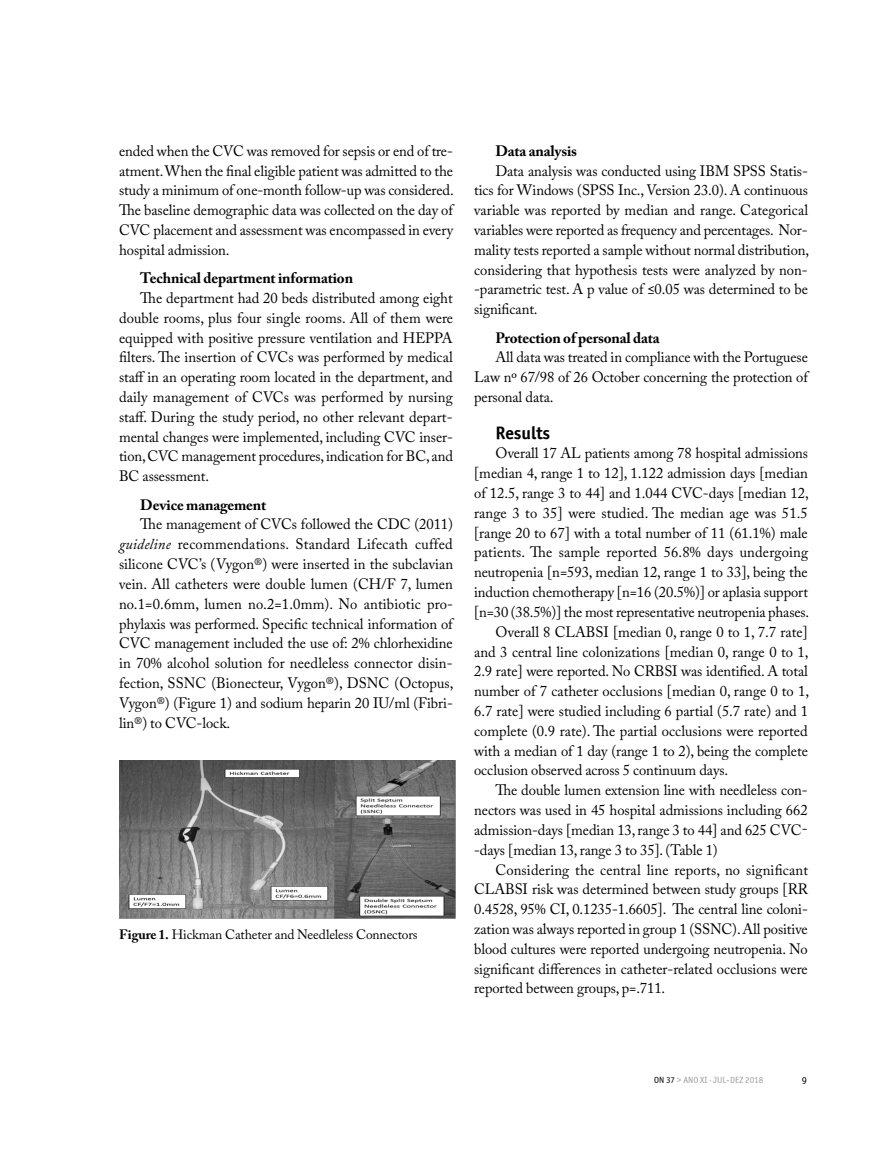
<style>
.page{position:relative;width:893px;height:1149px;background:#fff}
.page>*{position:absolute;margin:0;border:0;box-sizing:border-box;transform-origin:0 0}
.t1{font:18px "Officina Sans ITCTT Bold";letter-spacing:-.005em;color:#000}
.t2{font:15px/19.8px "Adobe Caslon Pro";letter-spacing:-.005em;color:#000;text-align:justify}
.t3{font:700 15px "Adobe Caslon Pro";letter-spacing:-.01em;color:#000}
.t4{font:13.5px "Adobe Caslon Pro";letter-spacing:-.01em;color:#000}
.t5{font:10.5px "Officina Sans ITCTT Book";color:#000}
.t6{font:9px "Officina Sans ITCTT Book";color:#9d9d9c}
.s1{font-style:italic}
.s2{font-weight:700}
.s3{color:#000}
</style>
<div class="page">
<img style="left:119px;top:760px;width:337px;height:158px">
<p class="t2" style="left:119px;top:141px;width:336px">ended when the CVC was removed for sepsis or end of tre&shy;atment. When the final eligible patient was admitted to the study a minimum of one-month follow-up was considered.<br>The baseline demographic data was collected on the day of CVC placement and assessment was encompassed in every hospital admission.</p>
<p class="t3" style="left:140px;top:269px;width:214px">Technical department information</p>
<p class="t2" style="left:119px;top:288px;width:336px;text-indent:21px">The department had 20 beds distributed among eight double rooms, plus four single rooms. All of them were equipped with positive pressure ventilation and HEPPA filters. The insertion of CVCs was performed by medical staff in an operating room located in the department, and daily management of CVCs was performed by nursing staff. During the study period, no other relevant depart&shy;mental changes were implemented, including CVC inser&shy;tion, CVC management procedures, indication for BC, and BC assessment.</p>
<p class="t3" style="left:140px;top:495px;width:127px">Device management</p>
<p class="t2" style="left:119px;top:514px;width:336px;text-indent:21px">The management of CVCs followed the CDC (2011) <span class="s1">guideline</span> recommendations. Standard Lifecath cuffed silicone CVC’s (Vygon®) were inserted in the subclavian vein. All catheters were double lumen (CH/F 7, lumen no.1=0.6mm, lumen no.2=1.0mm). No antibiotic pro&shy;phylaxis was performed. Specific technical information of CVC management included the use of: 2% chlorhexidine in 70% alcohol solution for needleless connector disin&shy;fection, SSNC (Bionecteur, Vygon®), DSNC (Octopus, Vygon®) (Figure 1) and sodium heparin 20 IU/ml (Fibri&shy;lin®) to CVC-lock.</p>
<p class="t4" style="left:119px;top:925px;width:300px"><span class="s2">Figure 1.</span> Hickman Catheter and Needleless Connectors</p>
<p class="t3" style="left:495px;top:142px;width:83px">Data analysis</p>
<p class="t2" style="left:474px;top:160px;width:337px;text-indent:21px">Data analysis was conducted using IBM SPSS Statis&shy;tics for Windows (SPSS Inc., Version 23.0). A continuous variable was reported by median and range. Categorical variables were reported as frequency and percentages. Nor&shy;mality tests reported a sample without normal distribution, considering that hypothesis tests were analyzed by non--parametric test. A p value of ≤0.05 was determined to be significant.</p>
<p class="t3" style="left:495px;top:328px;width:166px">Protection of personal data</p>
<p class="t2" style="left:474px;top:347px;width:335px;text-indent:21px">All data was treated in compliance with the Portuguese Law nº 67/98 of 26 October concerning the protection of personal data.</p>
<p class="t1" style="left:495px;top:421px;width:56px">Results</p>
<p class="t2" style="left:495px;top:443px;width:314px">Overall 17 AL patients among 78 hospital admissions</p>
<p class="t2" style="left:474px;top:463px;width:335px">[median 4, range 1 to 12], 1.122 admission days [median</p>
<p class="t2" style="left:474px;top:483px;width:336px">of 12.5, range 3 to 44] and 1.044 CVC-days [median 12,</p>
<p class="t2" style="left:474px;top:502px;width:335px">range 3 to 35] were studied. The median age was 51.5</p>
<p class="t2" style="left:474px;top:522px;width:335px">[range 20 to 67] with a total number of 11 (61.1%) male</p>
<p class="t2" style="left:474px;top:542px;width:336px">patients. The sample reported 56.8% days undergoing</p>
<p class="t2" style="left:474px;top:562px;width:335px">neutropenia [n=593, median 12, range 1 to 33], being the</p>
<p class="t2" style="left:474px;top:582px;width:335px">induction chemotherapy [n=16 (20.5%)] or aplasia support</p>
<p class="t2" style="left:474px;top:601px;width:337px">[n=30 (38.5%)] the most representative neutropenia phases.</p>
<p class="t2" style="left:495px;top:621px;width:314px">Overall 8 CLABSI [median 0, range 0 to 1, 7.7 rate]</p>
<p class="t2" style="left:474px;top:641px;width:336px">and 3 central line colonizations [median 0, range 0 to 1,</p>
<p class="t2" style="left:474px;top:661px;width:335px">2.9 rate] were reported. No CRBSI was identified. A total</p>
<p class="t2" style="left:474px;top:681px;width:336px">number of 7 catheter occlusions [median 0, range 0 to 1,</p>
<p class="t2" style="left:474px;top:700px;width:335px">6.7 rate] were studied including 6 partial (5.7 rate) and 1</p>
<p class="t2" style="left:474px;top:720px;width:335px">complete (0.9 rate). The partial occlusions were reported</p>
<p class="t2" style="left:474px;top:740px;width:335px">with a median of 1 day (range 1 to 2), being the complete</p>
<p class="t2" style="left:474px;top:760px;width:256px">occlusion observed across 5 continuum days.</p>
<p class="t2" style="left:495px;top:780px;width:314px">The double lumen extension line with needleless con-</p>
<p class="t2" style="left:474px;top:799px;width:335px">nectors was used in 45 hospital admissions including 662</p>
<p class="t2" style="left:474px;top:819px;width:308px">admission-days [median 13, range 3 to 44] and 625 cvc</p>
<p class="t2" style="left:802px;top:819px;width:7px">-</p>
<p class="t2" style="left:474px;top:839px;width:245px">-days [median 13, range 3 to 35]. (Table 1)</p>
<p class="t2" style="left:495px;top:859px;width:314px">Considering the central line reports, no significant</p>
<p class="t2" style="left:474px;top:879px;width:335px">CLABSI risk was determined between study groups [RR</p>
<p class="t2" style="left:474px;top:898px;width:335px">0.4528, 95% CI, 0.1235-1.6605]. The central line coloni-</p>
<p class="t2" style="left:474px;top:918px;width:335px">zation was always reported in group 1 (SSNC). All positive</p>
<p class="t2" style="left:474px;top:938px;width:335px">blood cultures were reported undergoing neutropenia. No</p>
<p class="t2" style="left:474px;top:958px;width:335px">significant differences in catheter-related occlusions were</p>
<p class="t2" style="left:474px;top:978px;width:193px">reported between groups, p=.711.</p>
<p class="t6" style="left:654px;top:1074px;width:111px"><span class="s3">ON 37</span> &gt; ANO XI ∙ JUL-DEZ 2018</p>
<p class="t5" style="left:802px;top:1074px;width:7px">9</p>
</div>
